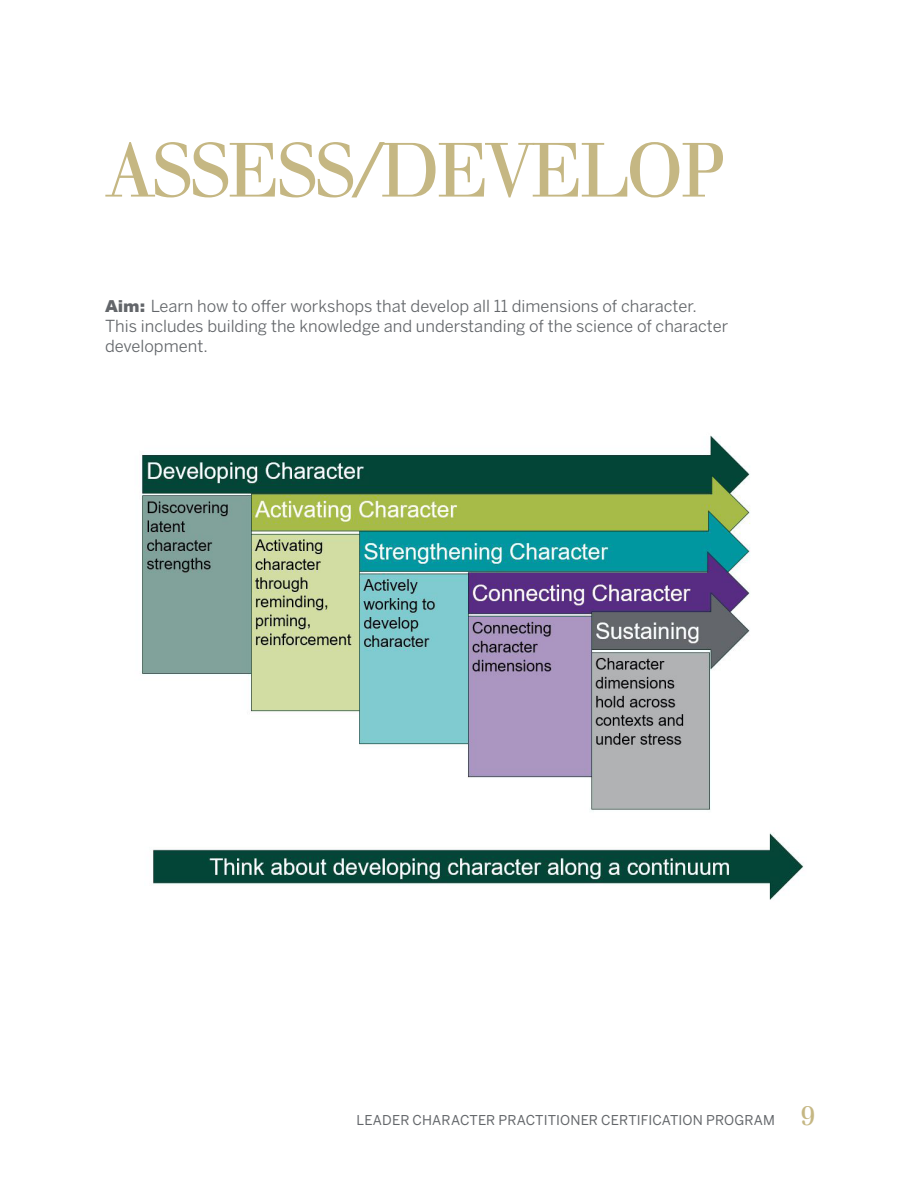
<style>
.page{position:relative;width:918px;height:1188px;background:#fff}
.page>*{position:absolute;margin:0;border:0;box-sizing:border-box;transform-origin:0 0}
.t1{font:75px "Walbaum Com";letter-spacing:-.05em;color:#c5b783}
.t2{font:16.5px/19.8px "Benton Sans";color:#63666a}
.t3{font:13.5px "Benton Sans";letter-spacing:.005em;color:#63666a}
.s1{font-family:"Arial";font-weight:900}
.s2{font-family:"Walbaum Com";font-size:27px;color:#c5b783}
</style>
<div class="page">
<img style="left:141px;top:435px;width:663px;height:465px">
<p class="t1" style="left:105px;top:125px;width:621px">ASSESS/DEVELOP</p>
<p class="t2" style="left:105px;top:296px;width:625px"><span class="s1">Aim:</span> Learn how to offer workshops that develop all 11 dimensions of character.<br>This includes building the knowledge and understanding of the science of character development.</p>
<p class="t3" style="left:357px;top:1112px;width:461px">LEADER CHARACTER PRACTITIONER CERTIFICATION PROGRAM <span class="s2">9</span></p>
</div>
